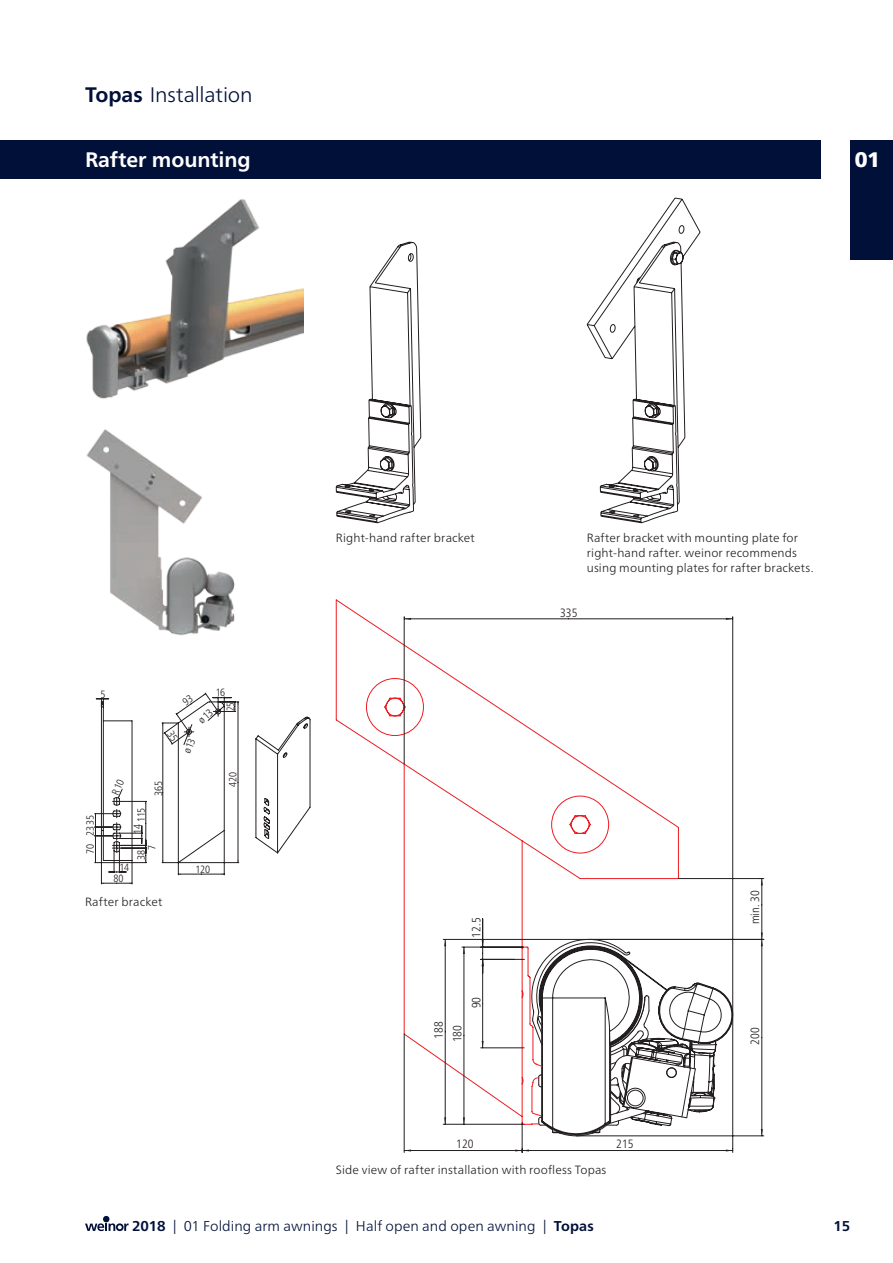
<style>
.page{position:relative;width:893px;height:1263px;background:#fff}
.page>*{position:absolute;margin:0;border:0;box-sizing:border-box;transform-origin:0 0}
._02_Sub_14_bold{font:300 21px "Frutiger Neue LTW1 G";letter-spacing:-.01em;color:#001039}
._02_Sub_14_bold_weiß{font:700 21px "Frutiger Neue LTW1 G";letter-spacing:-.005em;color:#fff}
.t1{font:900 21px "Frutiger Neue LTW1 G";color:#fff}
.t2{font:300 14.25px "Frutiger Neue LTW1 G";letter-spacing:.005em;color:#001039}
.t3{font:700 14.25px "Frutiger Neue LTW1 G";color:#001039}
._04_BU_8_light{font:300 12px/14.9px "Frutiger Neue LTW1 G";letter-spacing:.01em;color:#231f20}
.t4{font:300 condensed 12px "Frutiger Neue LTW1 G";color:#231f20}
.t5{font:300 condensed 10.5px "Frutiger Neue LTW1 G";color:#231f20}
.t6{font:300 condensed 10.5px "Frutiger Neue LTW1 G";color:#231f20;scale:.9 1}
.s1{font-weight:700}
</style>
<div class="page">
<svg style="left:336px;top:242px;width:85px;height:281px"></svg>
<svg style="left:587px;top:198px;width:113px;height:325px"></svg>
<svg style="left:336px;top:600px;width:68px;height:525px"></svg>
<svg style="left:404px;top:616px;width:360px;height:537px"></svg>
<svg style="left:463px;top:947px;width:2px;height:7px"></svg>
<svg style="left:463px;top:1117px;width:2px;height:7px"></svg>
<svg style="left:482px;top:940px;width:2px;height:7px"></svg>
<svg style="left:482px;top:959px;width:2px;height:7px"></svg>
<svg style="left:482px;top:1041px;width:2px;height:7px"></svg>
<svg style="left:761px;top:878px;width:2px;height:7px"></svg>
<svg style="left:761px;top:932px;width:2px;height:14px"></svg>
<svg style="left:761px;top:1129px;width:2px;height:7px"></svg>
<svg style="left:404px;top:618px;width:7px;height:2px"></svg>
<svg style="left:726px;top:618px;width:7px;height:2px"></svg>
<svg style="left:515px;top:1149px;width:14px;height:2px"></svg>
<svg style="left:404px;top:1149px;width:7px;height:2px"></svg>
<svg style="left:726px;top:1149px;width:7px;height:2px"></svg>
<svg style="left:444px;top:1117px;width:2px;height:7px"></svg>
<svg style="left:444px;top:939px;width:2px;height:7px"></svg>
<img style="left:86px;top:429px;width:149px;height:207px">
<img style="left:86px;top:199px;width:217px;height:200px">
<svg style="left:85px;top:1216px;width:44px;height:15px"></svg>
<div style="left:850px;top:140px;width:43px;height:119px;background:#001039"></div>
<div style="left:0;top:140px;width:821px;height:39px;background:#001039"></div>
<svg style="left:94px;top:692px;width:216px;height:192px"></svg>
<p class="_02_Sub_14_bold" style="left:85px;top:82px;width:169px"><span class="s1">Topas</span> Installation</p>
<p class="_02_Sub_14_bold_weiß" style="left:85px;top:147px;width:167px">Rafter mounting</p>
<h1 class="t1" style="left:855px;top:144px;width:27px">01</h1>
<p class="t5" style="left:101px;top:688px;width:7px">5</p>
<p class="t5" style="left:84px;top:854px;width:41px;rotate:-90deg">70 2335</p>
<p class="t5" style="left:135px;top:822px;width:16px;rotate:-90deg">115</p>
<p class="t5" style="left:131px;top:834px;width:11px;rotate:-90deg">14</p>
<p class="t5" style="left:152px;top:796px;width:17px;rotate:-90deg">365</p>
<p class="t5" style="left:119px;top:861px;width:11px">14</p>
<p class="t5" style="left:113px;top:872px;width:12px">80</p>
<p class="t5" style="left:146px;top:850px;width:7px;rotate:-90deg">7</p>
<p class="t5" style="left:135px;top:860px;width:12px;rotate:-90deg">38</p>
<p class="_04_BU_8_light" style="left:85px;top:894px;width:79px">Rafter bracket</p>
<p class="t5" style="left:216px;top:686px;width:11px">16</p>
<p class="t6" style="left:224px;top:711px;width:11px;rotate:-90deg">25</p>
<p class="t5" style="left:227px;top:787px;width:17px;rotate:-90deg">420</p>
<p class="t5" style="left:195px;top:863px;width:16px">120</p>
<p class="_04_BU_8_light" style="left:336px;top:530px;width:140px">Right-hand rafter bracket</p>
<p class="_04_BU_8_light" style="left:587px;top:530px;width:228px">Rafter bracket with mounting plate for right-hand rafter. weinor recommends using mounting plates for rafter brackets.</p>
<p class="t4" style="left:560px;top:605px;width:19px">335</p>
<p class="t4" style="left:469px;top:937px;width:21px;rotate:-90deg">12.5</p>
<p class="t4" style="left:432px;top:1039px;width:19px;rotate:-90deg">188</p>
<p class="t4" style="left:450px;top:1042px;width:19px;rotate:-90deg">180</p>
<p class="t4" style="left:469px;top:1008px;width:13px;rotate:-90deg">90</p>
<p class="t4" style="left:456px;top:1137px;width:19px">120</p>
<p class="_04_BU_8_light" style="left:336px;top:1162px;width:272px">Side view of rafter installation with roofless Topas</p>
<p class="t4" style="left:616px;top:1137px;width:19px">215</p>
<p class="t4" style="left:748px;top:924px;width:35px;rotate:-90deg">min. 30</p>
<p class="t4" style="left:748px;top:1045px;width:19px;rotate:-90deg">200</p>
<p class="t2" style="left:132px;top:1217px;width:463px"><span class="s1">2018</span> | 01 Folding arm awnings | Half open and open awning | <span class="s1">Topas</span></p>
<p class="t3" style="left:833px;top:1218px;width:18px">15</p>
</div>
